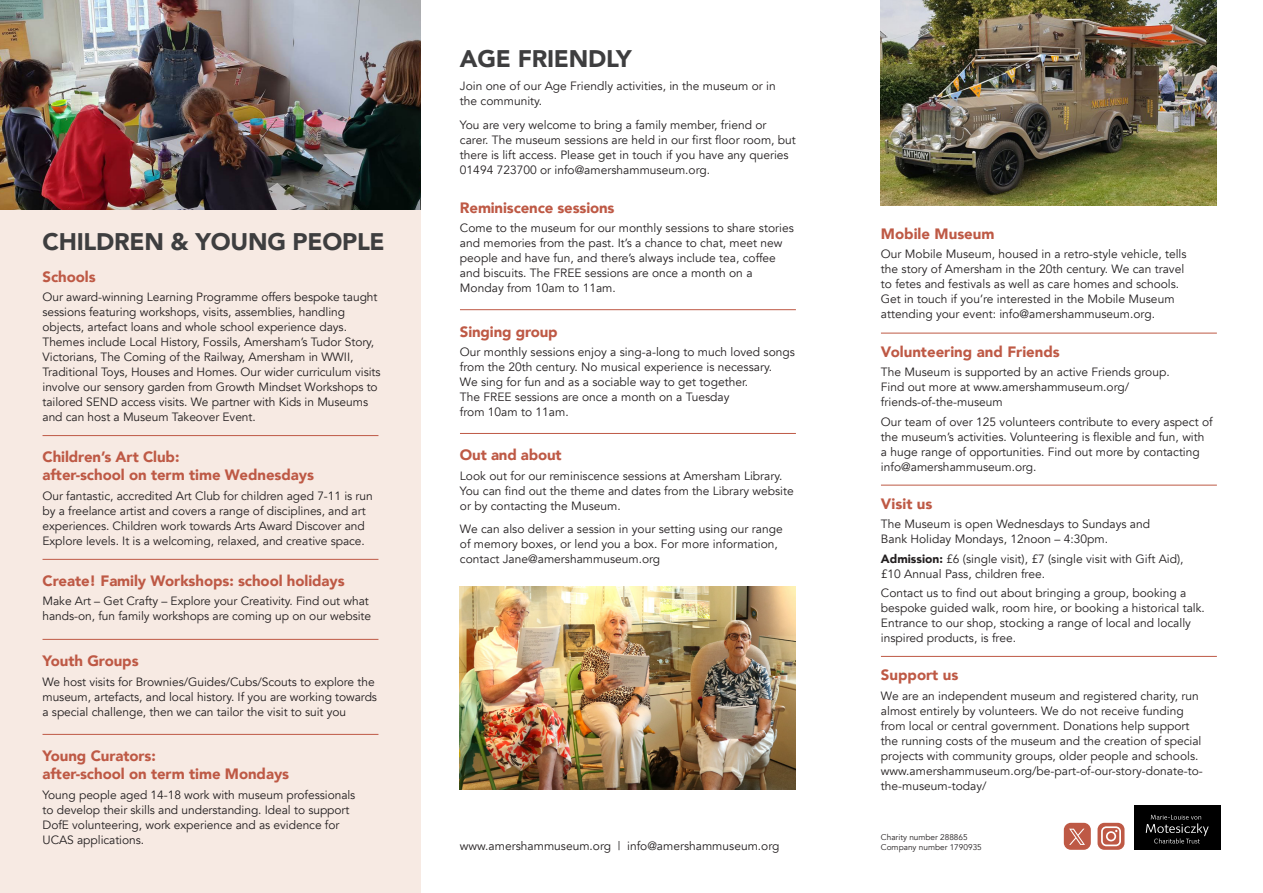
<style>
.page{position:relative;width:1263px;height:893px;background:#fff}
.page>*{position:absolute;margin:0;border:0;box-sizing:border-box;transform-origin:0 0}
.Headings{font:900 24px "Avenir";letter-spacing:-.01em;color:#3e3e3f}
.Body_Text{font:900 15px/18px "Avenir";letter-spacing:-.005em;color:#be5945}
.Headings-2{font:900 15px "Avenir";color:#be5945}
.Body_Text-2{font:12px/15px "Avenir";color:#231f20}
.t1{font:8.25px/9.9px "Avenir";color:#231f20}
.s1{font-weight:900}
</style>
<div class="page">
<hr style="left:881px;top:333px;width:336px;height:1px;background:#be5945">
<hr style="left:881px;top:485px;width:336px;height:1px;background:#be5945">
<hr style="left:881px;top:656px;width:336px;height:1px;background:#be5945">
<hr style="left:460px;top:309px;width:336px;height:1px;background:#be5945">
<hr style="left:460px;top:433px;width:336px;height:1px;background:#be5945">
<img style="left:881px;top:0;width:336px;height:205px">
<img style="left:460px;top:587px;width:336px;height:202px">
<div style="left:1097px;top:823px;width:27px;height:27px;background:#be5945;border-radius:7px"></div>
<svg style="left:1101px;top:826px;width:20px;height:20px"></svg>
<div style="left:1064px;top:823px;width:27px;height:27px;background:#be5945;border-radius:7px"></div>
<svg style="left:1069px;top:829px;width:16px;height:16px"></svg>
<img style="left:1134px;top:806px;width:86px;height:44px">
<img style="left:1151px;top:815px;width:50px;height:5px">
<div style="left:0;top:0;width:421px;height:893px;background:#f7eae3"></div>
<img style="left:0;top:0;width:421px;height:210px">
<hr style="left:43px;top:435px;width:335px;height:1px;background:#be5945">
<hr style="left:43px;top:559px;width:335px;height:1px;background:#be5945">
<hr style="left:43px;top:639px;width:335px;height:1px;background:#be5945">
<hr style="left:43px;top:734px;width:335px;height:1px;background:#be5945">
<p class="Headings" style="left:43px;top:221px;width:344px">CHILDREN &amp; YOUNG PEOPLE</p>
<p class="Headings-2" style="left:43px;top:264px;width:55px">Schools</p>
<p class="Body_Text-2" style="left:43px;top:290px;width:340px">Our award-winning Learning Programme offers bespoke taught sessions featuring workshops, visits, assemblies, handling objects, artefact loans and whole school experience days.<br>Themes include Local History, Fossils, Amersham’s Tudor Story, Victorians, The Coming of the Railway, Amersham in WWII, Traditional Toys, Houses and Homes. Our wider curriculum visits involve our sensory garden from Growth Mindset Workshops to tailored SEND access visits. We partner with Kids in Museums and can host a Museum Takeover Event.</p>
<p class="Body_Text" style="left:43px;top:448px;width:273px">Children’s Art Club:<br>after-school on term time Wednesdays</p>
<p class="Body_Text-2" style="left:43px;top:488px;width:332px">Our fantastic, accredited Art Club for children aged 7-11 is run by a freelance artist and covers a range of disciplines, and art experiences. Children work towards Arts Award Discover and Explore levels. It is a welcoming, relaxed, and creative space.</p>
<p class="Body_Text" style="left:43px;top:572px;width:304px">Create! Family Workshops: school holidays</p>
<p class="Body_Text-2" style="left:43px;top:594px;width:330px">Make Art – Get Crafty – Explore your Creativity. Find out what hands-on, fun family workshops are coming up on our website</p>
<p class="Body_Text" style="left:43px;top:652px;width:98px">Youth Groups</p>
<p class="Body_Text-2" style="left:43px;top:674px;width:336px">We host visits for Brownies/Guides/Cubs/Scouts to explore the museum, artefacts, and local history. If you are working towards a special challenge, then we can tailor the visit to suit you</p>
<p class="Body_Text" style="left:43px;top:747px;width:248px">Young Curators:<br>after-school on term time Mondays</p>
<p class="Body_Text-2" style="left:43px;top:787px;width:314px">Young people aged 14-18 work with museum professionals to develop their skills and understanding. Ideal to support DofE volunteering, work experience and as evidence for UCAS applications.</p>
<p class="Headings" style="left:460px;top:38px;width:173px">AGE FRIENDLY</p>
<p class="Body_Text-2" style="left:460px;top:79px;width:317px">Join one of our Age Friendly activities, in the museum or in the community.</p>
<p class="Body_Text-2" style="left:460px;top:117px;width:337px">You are very welcome to bring a family member, friend or carer. The museum sessions are held in our first floor room, but there is lift access. Please get in touch if you have any queries 01494 723700 or info@amershammuseum.org.</p>
<p class="Headings-2" style="left:460px;top:195px;width:156px">Reminiscence sessions</p>
<p class="Body_Text-2" style="left:460px;top:221px;width:335px">Come to the museum for our monthly sessions to share stories and memories from the past. It’s a chance to chat, meet new people and have fun, and there’s always include tea, coffee and biscuits. The FREE sessions are once a month on a Monday from 10am to 11am.</p>
<p class="Body_Text" style="left:460px;top:322px;width:99px">Singing group</p>
<p class="Body_Text-2" style="left:460px;top:344px;width:336px">Our monthly sessions enjoy a sing-a-long to much loved songs from the 20th century. No musical experience is necessary.<br>We sing for fun and as a sociable way to get together.</p>
<p class="Body_Text-2" style="left:460px;top:389px;width:271px">The FREE sessions are once a month on a Tuesday from 10am to 11am.</p>
<p class="Body_Text" style="left:460px;top:446px;width:103px">Out and about</p>
<p class="Body_Text-2" style="left:460px;top:468px;width:335px">Look out for our reminiscence sessions at Amersham Library.<br>You can find out the theme and dates from the Library website or by contacting the Museum.</p>
<p class="Body_Text-2" style="left:460px;top:522px;width:324px">We can also deliver a session in your setting using our range of memory boxes, or lend you a box. For more information, contact Jane@amershammuseum.org</p>
<p class="Headings-2" style="left:881px;top:221px;width:115px">Mobile Museum</p>
<p class="Body_Text-2" style="left:881px;top:247px;width:307px">Our Mobile Museum, housed in a retro-style vehicle, tells the story of Amersham in the 20th century. We can travel to fetes and festivals as well as care homes and schools.<br>Get in touch if you’re interested in the Mobile Museum attending your event: info@amershammuseum.org.</p>
<p class="Headings-2" style="left:881px;top:339px;width:180px">Volunteering and Friends</p>
<p class="Body_Text-2" style="left:881px;top:365px;width:290px">The Museum is supported by an active Friends group.<br>Find out more at www.amershammuseum.org/ friends-of-the-museum</p>
<p class="Body_Text-2" style="left:881px;top:414px;width:333px">Our team of over 125 volunteers contribute to every aspect of the museum’s activities. Volunteering is flexible and fun, with a huge range of opportunities. Find out more by contacting info@amershammuseum.org.</p>
<p class="Headings-2" style="left:881px;top:491px;width:53px">Visit us</p>
<p class="Body_Text-2" style="left:881px;top:517px;width:271px">The Museum is open Wednesdays to Sundays and<br>Bank Holiday Mondays, 12noon – 4:30pm.</p>
<p class="Body_Text-2" style="left:881px;top:551px;width:304px"><span class="s1">Admission:</span> £6 (single visit), £7 (single visit with Gift Aid), £10 Annual Pass, children free.</p>
<p class="Body_Text-2" style="left:881px;top:585px;width:325px">Contact us to find out about bringing a group, booking a bespoke guided walk, room hire, or booking a historical talk.</p>
<p class="Body_Text-2" style="left:881px;top:615px;width:312px">Entrance to our shop, stocking a range of local and locally inspired products, is free.</p>
<p class="Headings-2" style="left:881px;top:662px;width:79px">Support us</p>
<p class="Body_Text-2" style="left:881px;top:688px;width:322px">We are an independent museum and registered charity, run almost entirely by volunteers. We do not receive funding from local or central government. Donations help support the running costs of the museum and the creation of special projects with community groups, older people and schools.</p>
<p class="Body_Text-2" style="left:881px;top:763px;width:323px">www.amershammuseum.org/be-part-of-our-story-donate-to&shy;the-museum-today/</p>
<p class="Body_Text-2" style="left:460px;top:838px;width:321px">www.amershammuseum.org | info@amershammuseum.org</p>
<p class="t1" style="left:881px;top:832px;width:102px">Charity number 288865<br>Company number 1790935</p>
</div>
